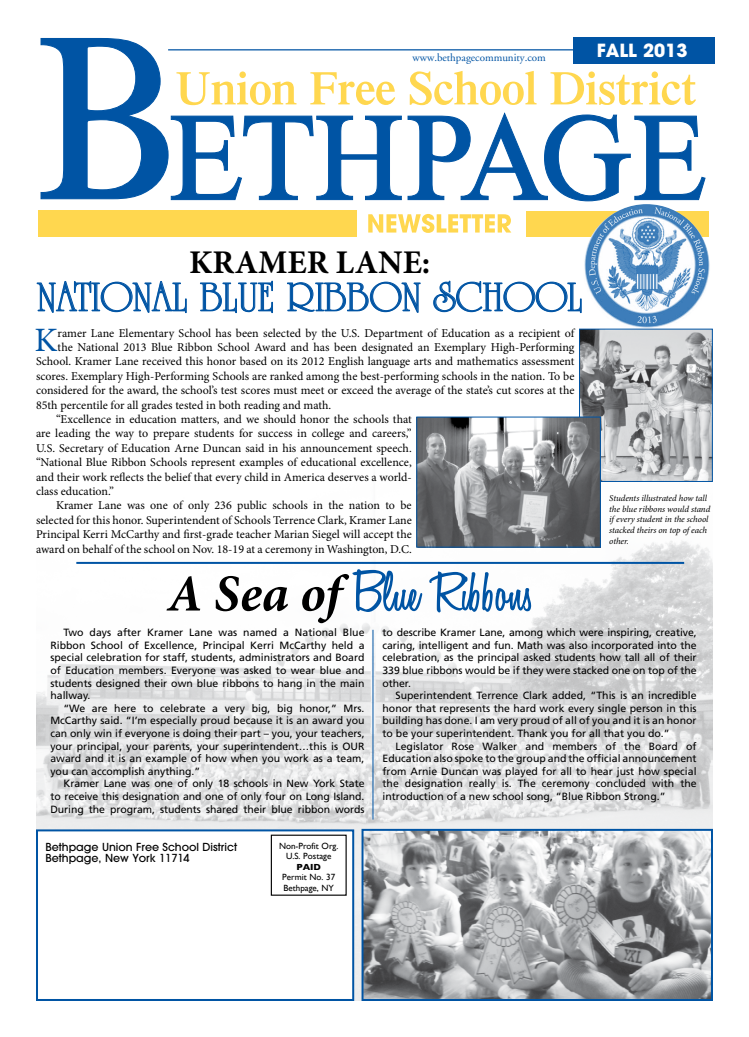
<style>
.page{position:relative;width:749px;height:1037px;background:#fff}
.page>*{position:absolute;margin:0;border:0;box-sizing:border-box;transform-origin:0 0}
.t1{font:600 58.5px "Honey Script";color:#0054a4}
.t2{font:43.5px "University Roman";color:#0054a4}
.t3{font:34.2px "Minion Pro";color:#0054a4}
.t4{font:700 33.1px "Minion Pro";color:#000}
.t5{font:700 18px "Avant Garde";color:#fff}
.t6{font:12px "Minion Pro";color:#000}
.t7{font:500 11px/10.4px "Avant Garde";color:#000}
.t8{font:11px "Adobe Garamond";color:#0054a4}
.t9{font:10.5px/12.6px "Frutiger";color:#000;text-align:justify}
.t10{font:italic 9px/10.8px "Minion Pro";letter-spacing:-.01em;color:#000}
.t11{font:9px/10.5px "Gill Sans";color:#000;text-align:center}
.t12{font:700 9px "Gill Sans";color:#000}
.s1{font-family:"Minion Pro";font-weight:700;font-style:italic;font-size:52px;color:#000}
</style>
<div class="page">
<img style="left:36px;top:541px;width:677px;height:459px">
<div style="left:573px;top:37px;width:141px;height:27px;background:#0054a4"></div>
<svg style="left:40px;top:38px;width:666px;height:164px"></svg>
<div style="left:38px;top:210px;width:319px;height:27px;background:#ffd74f"></div>
<svg style="left:368px;top:214px;width:143px;height:19px"></svg>
<div style="left:526px;top:211px;width:182px;height:25px;background:#ffd74f"></div>
<div style="left:36px;top:829px;width:318px;height:172px;background:#fff;border:2px solid #0054a4"></div>
<div style="left:271px;top:834px;width:76px;height:62px;border:1px solid #000"></div>
<svg style="left:36px;top:281px;width:151px;height:33px"></svg>
<svg style="left:200px;top:280px;width:73px;height:34px"></svg>
<svg style="left:287px;top:281px;width:134px;height:32px"></svg>
<svg style="left:433px;top:280px;width:149px;height:34px"></svg>
<img style="left:583px;top:204px;width:127px;height:124px">
<img style="left:581px;top:331px;width:130px;height:149px">
<div style="left:579px;top:329px;width:134px;height:153px;border:1px solid #0054a4"></div>
<img style="left:418px;top:418px;width:181px;height:128px">
<div style="left:416px;top:416px;width:185px;height:132px;border:1px solid #0054a4"></div>
<img style="left:364px;top:832px;width:346px;height:166px">
<div style="left:361px;top:829px;width:352px;height:172px;border:2px solid #0054a4"></div>
<hr style="left:372px;top:630px;width:1px;height:189px;background:#0054a4">
<hr style="left:76px;top:562px;width:608px;height:2px;background:#0054a4">
<p class="t8" style="left:412px;top:51px;width:135px">www.bethpagecommunity.com</p>
<h3 class="t5" style="left:597px;top:39px;width:21px">Fall</h3>
<h3 class="t5" style="left:643px;top:39px;width:46px">2013</h3>
<h3 class="t4" style="left:189px;top:239px;width:243px">KRAMER LANE:</h3>
<h2 class="t2" style="left:37px;top:272px;width:547px">NATIONAL BLUE RIBBON SCHOOL</h2>
<h3 class="t3" style="left:35px;top:317px;width:24px">K</h3>
<p class="t6" style="left:58px;top:325px;width:518px">ramer Lane Elementary School has been selected by the U.S. Department of Education as a recipient of</p>
<p class="t6" style="left:58px;top:339px;width:518px">the National 2013 Blue Ribbon School Award and has been designated an Exemplary High-Performing</p>
<p class="t6" style="left:36px;top:353px;width:540px">School. Kramer Lane received this honor based on its 2012 English language arts and mathematics assessment</p>
<p class="t6" style="left:36px;top:368px;width:540px">scores. Exemplary High-Performing Schools are ranked among the best-performing schools in the nation. To be</p>
<p class="t6" style="left:36px;top:382px;width:540px">considered for the award, the school’s test scores must meet or exceed the average of the state’s cut scores at the</p>
<p class="t6" style="left:36px;top:397px;width:297px">85th percentile for all grades tested in both reading and math.</p>
<p class="t6" style="left:56px;top:411px;width:357px">“Excellence in education matters, and we should honor the schools that</p>
<p class="t6" style="left:36px;top:425px;width:377px">are leading the way to prepare students for success in college and careers,”</p>
<p class="t6" style="left:36px;top:440px;width:377px">U.S. Secretary of Education Arne Duncan said in his announcement speech.</p>
<p class="t6" style="left:36px;top:454px;width:377px">“National Blue Ribbon Schools represent examples of educational excellence,</p>
<p class="t6" style="left:36px;top:469px;width:377px">and their work reflects the belief that every child in America deserves a world-</p>
<p class="t6" style="left:36px;top:483px;width:80px">class education.”</p>
<p class="t6" style="left:56px;top:497px;width:357px">Kramer Lane was one of only 236 public schools in the nation to be</p>
<p class="t6" style="left:36px;top:512px;width:377px">selected for this honor. Superintendent of Schools Terrence Clark, Kramer Lane</p>
<p class="t6" style="left:36px;top:526px;width:377px">Principal Kerri McCarthy and first-grade teacher Marian Siegel will accept the</p>
<p class="t6" style="left:36px;top:541px;width:377px">award on behalf of the school on Nov. 18-19 at a ceremony in Washington, D.C.</p>
<h1 class="t1" style="left:167px;top:557px;width:367px"><span class="s1">A Sea of</span> Blue Ribbons</h1>
<p class="t10" style="left:609px;top:492px;width:102px">Students illustrated how tall the blue ribbons would stand if every student in the school stacked theirs on top of each other.</p>
<p class="t9" style="left:50px;top:626px;width:316px;text-indent:13px">Two days after Kramer Lane was named a National Blue Ribbon School of Excellence, Principal Kerri McCarthy held a special celebration for staff, students, administrators and Board of Education members. Everyone was asked to wear blue and students designed their own blue ribbons to hang in the main hallway.</p>
<p class="t9" style="left:50px;top:702px;width:316px;text-indent:13px">“We are here to celebrate a very big, big honor,” Mrs.<br>McCarthy said. “I’m especially proud because it is an award you can only win if everyone is doing their part – you, your teachers, your principal, your parents, your superintendent…this is OUR award and it is an example of how when you work as a team, you can accomplish anything.”</p>
<p class="t9" style="left:50px;top:777px;width:316px;text-indent:13px">Kramer Lane was one of only 18 schools in New York State to receive this designation and one of only four on Long Island.<br>During the program, students shared their blue ribbon words</p>
<p class="t7" style="left:45px;top:842px;width:193px">Bethpage Union Free School District<br>Bethpage, New York 11714</p>
<p class="t11" style="left:279px;top:840px;width:61px">Non-Profit Org.<br>U.S. Postage</p>
<p class="t12" style="left:296px;top:861px;width:26px">PAID</p>
<p class="t11" style="left:282px;top:872px;width:54px;text-align:left">Permit No. 37<br>Bethpage, NY</p>
<p class="t9" style="left:382px;top:626px;width:316px">to describe Kramer Lane, among which were inspiring, creative, caring, intelligent and fun. Math was also incorporated into the celebration, as the principal asked students how tall all of their 339 blue ribbons would be if they were stacked one on top of the other.</p>
<p class="t9" style="left:382px;top:689px;width:316px;text-indent:13px">Superintendent Terrence Clark added, “This is an incredible honor that represents the hard work every single person in this building has done. I am very proud of all of you and it is an honor to be your superintendent. Thank you for all that you do.”</p>
<p class="t9" style="left:382px;top:739px;width:316px;text-indent:13px">Legislator Rose Walker and members of the Board of Education also spoke to the group and the official announcement from Arnie Duncan was played for all to hear just how special the designation really is. The ceremony concluded with the introduction of a new school song, “Blue Ribbon Strong.”</p>
</div>
